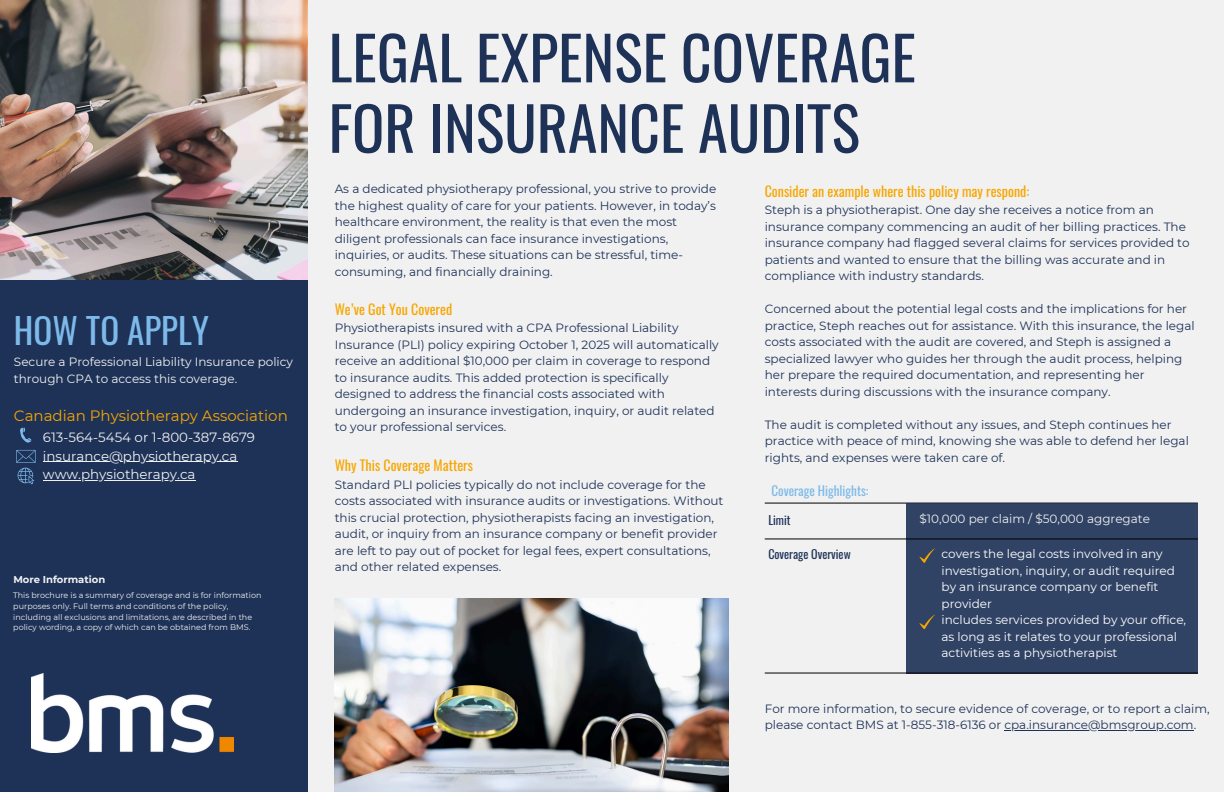
<style>
.page{position:relative;width:1224px;height:792px;background:#f1f1f1}
.page>*{position:absolute;margin:0;border:0;box-sizing:border-box;transform-origin:0 0}
.t1{font:60px/70.5px "Oswald";color:#1e3258}
.t2{font:35px "Oswald";color:#7dbae9}
.t3{font:15px "Montserrat";color:#f7a600}
.t4{font:14px "Oswald";color:#f7a600}
.t5{font:13.4px "Montserrat";color:#f1f1f1}
.t6{font:13px "Oswald";color:#7dbae9}
.t7{font:12px/16.5px "Montserrat";color:#1e3258}
.t8{font:12px/16.5px "Montserrat";color:#fff}
.t9{font:12px/16.5px "Montserrat";color:#f1f1f1}
.t10{font:12px "Oswald";color:#1e3258}
.t11{font:700 10px "Montserrat";color:#f1f1f1}
.t12{font:8px/10.7px "Montserrat";color:#f1f1f1}
</style>
<div class="page">
<div style="left:0;top:280px;width:307px;height:512px;background:#1e3258"></div>
<img style="left:31px;top:673px;width:202px;height:79px">
<img style="left:0;top:0;width:308px;height:280px">
<svg style="left:20px;top:427px;width:12px;height:16px"></svg>
<svg style="left:16px;top:450px;width:20px;height:34px"></svg>
<hr style="left:765px;top:503px;width:433px;height:1px;background:#000">
<div style="left:906px;top:503px;width:292px;height:36px;background:#314365"></div>
<div style="left:906px;top:539px;width:292px;height:134px;background:#314365"></div>
<hr style="left:765px;top:539px;width:433px;height:1px;background:#000">
<hr style="left:765px;top:673px;width:433px;height:1px;background:#000">
<svg style="left:920px;top:548px;width:15px;height:15px"></svg>
<svg style="left:920px;top:615px;width:15px;height:14px"></svg>
<img style="left:335px;top:599px;width:393px;height:193px">
<hr style="left:43px;top:461px;width:194px;height:1px;background:#f1f1f1">
<hr style="left:43px;top:480px;width:153px;height:1px;background:#f1f1f1">
<hr style="left:1004px;top:730px;width:190px;height:1px;background:#1e3258">
<p class="t2" style="left:14px;top:303px;width:196px">HOW TO APPLY</p>
<p class="t9" style="left:14px;top:354px;width:281px">Secure a Professional Liability Insurance policy through CPA to access this coverage.</p>
<h5 class="t3" style="left:14px;top:406px;width:275px">Canadian Physiotherapy Association</h5>
<h3 class="t5" style="left:43px;top:429px;width:214px">613-564-5454 or 1-800-387-8679</h3>
<h5 class="t5" style="left:43px;top:448px;width:196px">insurance@physiotherapy.ca</h5>
<h3 class="t5" style="left:43px;top:466px;width:154px">www.physiotherapy.ca</h3>
<p class="t11" style="left:13px;top:574px;width:93px">More Information</p>
<h4 class="t12" style="left:13px;top:590px;width:250px">This brochure is a summary of coverage and is for information purposes only. Full terms and conditions of the policy, including all exclusions and limitations, are described in the policy wording, a copy of which can be obtained from BMS.</h4>
<p class="t1" style="left:329px;top:20px;width:589px">LEGAL EXPENSE COVERAGE<br>FOR INSURANCE AUDITS</p>
<p class="t7" style="left:335px;top:181px;width:383px">As a dedicated physiotherapy professional, you strive to provide the highest quality of care for your patients. However, in today’s healthcare environment, the reality is that even the most diligent professionals can face insurance investigations, inquiries, or audits. These situations can be stressful, time&shy;consuming, and financially draining.</p>
<h5 class="t4" style="left:765px;top:180px;width:266px">Consider an example where this policy may respond:</h5>
<h3 class="t7" style="left:765px;top:202px;width:426px">Steph is a physiotherapist. One day she receives a notice from an insurance company commencing an audit of her billing practices. The insurance company had flagged several claims for services provided to patients and wanted to ensure that the billing was accurate and in compliance with industry standards.</h3>
<h5 class="t7" style="left:765px;top:301px;width:431px">Concerned about the potential legal costs and the implications for her practice, Steph reaches out for assistance. With this insurance, the legal costs associated with the audit are covered, and Steph is assigned a specialized lawyer who guides her through the audit process, helping her prepare the required documentation, and representing her interests during discussions with the insurance company.</h5>
<h5 class="t7" style="left:765px;top:416px;width:426px">The audit is completed without any issues, and Steph continues her practice with peace of mind, knowing she was able to defend her legal rights, and expenses were taken care of.</h5>
<h1 class="t4" style="left:335px;top:298px;width:119px">We’ve Got You Covered</h1>
<h6 class="t7" style="left:335px;top:320px;width:386px">Physiotherapists insured with a CPA Professional Liability Insurance (PLI) policy expiring October 1, 2025 will automatically receive an additional $10,000 per claim in coverage to respond to insurance audits. This added protection is specifically designed to address the financial costs associated with undergoing an insurance investigation, inquiry, or audit related to your professional services.</h6>
<p class="t4" style="left:335px;top:455px;width:140px">Why This Coverage Matters</p>
<h5 class="t7" style="left:335px;top:476px;width:390px">Standard PLI policies typically do not include coverage for the costs associated with insurance audits or investigations. Without this crucial protection, physiotherapists facing an investigation, audit, or inquiry from an insurance company or benefit provider are left to pay out of pocket for legal fees, expert consultations, and other related expenses.</h5>
<h4 class="t6" style="left:771px;top:481px;width:99px">Coverage Highlights:</h4>
<h5 class="t10" style="left:768px;top:511px;width:24px">Limit</h5>
<h5 class="t9" style="left:920px;top:511px;width:232px">$10,000 per claim / $50,000 aggregate</h5>
<p class="t8" style="left:942px;top:546px;width:246px">covers the legal costs involved in any investigation, inquiry, or audit required by an insurance company or benefit provider<br>includes services provided by your office, as long as it relates to your professional activities as a physiotherapist</p>
<h5 class="t10" style="left:768px;top:545px;width:84px">Coverage Overview</h5>
<p class="t7" style="left:765px;top:700px;width:447px">For more information, to secure evidence of coverage, or to report a claim, please contact BMS at 1-855-318-6136 or cpa.insurance@bmsgroup.com.</p>
</div>
